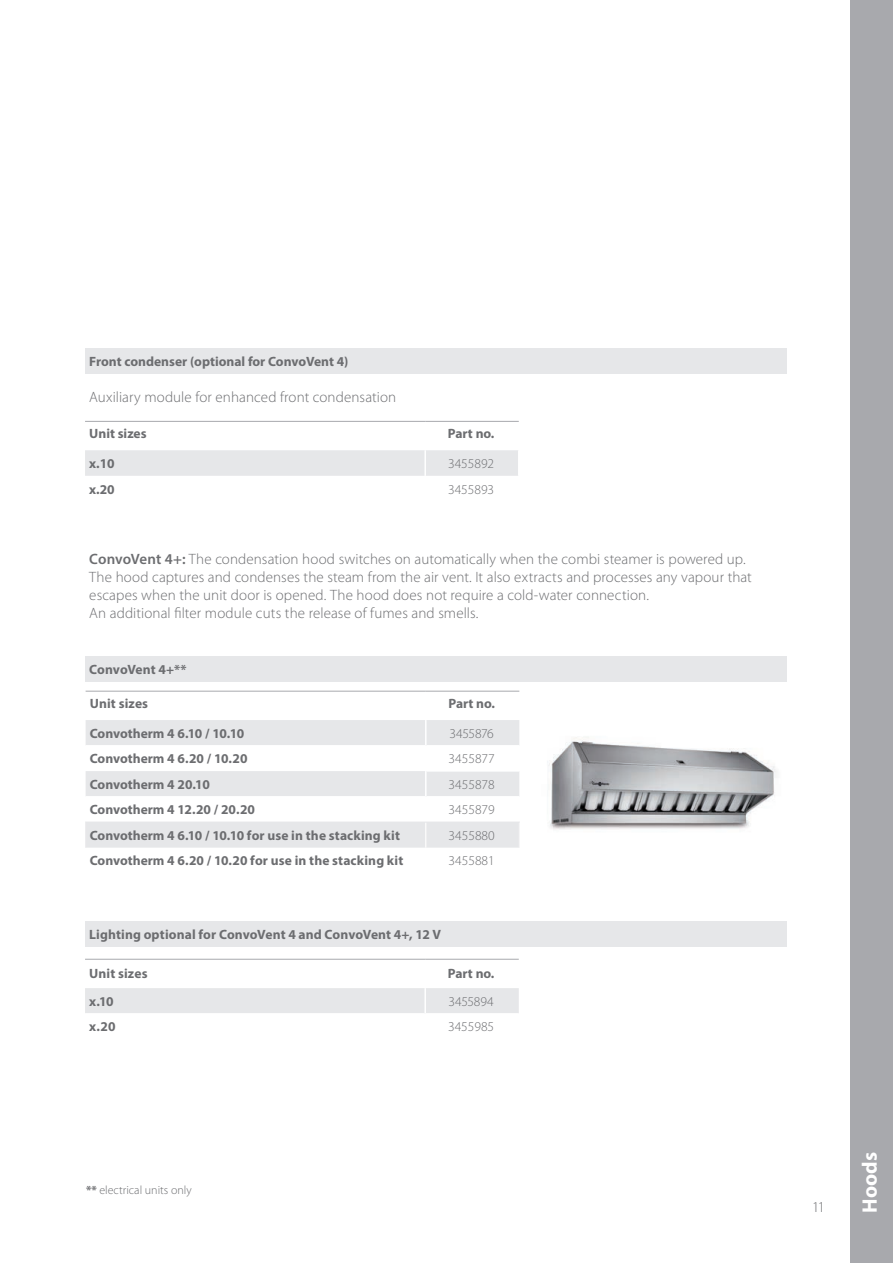
<style>
.page{position:relative;width:893px;height:1263px;background:#fff}
.page>*{position:absolute;margin:0;border:0;box-sizing:border-box;transform-origin:0 0}
.t1{font:700 21px "Myriad Pro";color:#fff}
.t2{font:300 15px/18px "Myriad Pro";letter-spacing:.005em;color:#6c6d70}
.t3{font:700 13.5px "Myriad Pro";color:#6c6d70}
.t4{font:300 13.5px "Myriad Pro";color:#6c6d70}
.t5{font:300 13.5px "Myriad Pro";letter-spacing:-.03em;color:#6c6d70}
.t6{font:300 12px "Myriad Pro";color:#6c6d70}
.s1{font-weight:600}
.s2{font-weight:700}
</style>
<div class="page">
<img style="left:547px;top:737px;width:230px;height:93px">
<div style="left:850px;top:0;width:43px;height:1263px;background:#a8a9ad"></div>
<div style="left:85px;top:656px;width:702px;height:25px;background:#e6e7e9"></div>
<div style="left:85px;top:921px;width:702px;height:25px;background:#e6e7e9"></div>
<svg style="left:86px;top:720px;width:433px;height:128px;fill:#e6e7e9"></svg>
<hr style="left:427px;top:771px;width:92px;height:1px;background:#fff">
<hr style="left:86px;top:796px;width:339px;height:1px;background:#fff">
<hr style="left:427px;top:796px;width:92px;height:1px;background:#fff">
<hr style="left:86px;top:745px;width:339px;height:1px;background:#fff">
<hr style="left:427px;top:745px;width:92px;height:1px;background:#fff">
<hr style="left:86px;top:691px;width:340px;height:1px;background:#a8a9ad">
<hr style="left:426px;top:691px;width:93px;height:1px;background:#a8a9ad">
<hr style="left:425px;top:720px;width:2px;height:25px;background:#fff">
<hr style="left:425px;top:745px;width:2px;height:26px;background:#fff">
<hr style="left:425px;top:771px;width:2px;height:26px;background:#fff">
<hr style="left:425px;top:797px;width:2px;height:24px;background:#fff">
<hr style="left:85px;top:821px;width:341px;height:2px;background:#e6e7e9">
<hr style="left:426px;top:821px;width:94px;height:2px;background:#e6e7e9">
<svg style="left:85px;top:823px;width:1px;height:25px"></svg>
<svg style="left:425px;top:823px;width:1px;height:25px"></svg>
<div style="left:85px;top:988px;width:434px;height:25px;background:#e6e7e9"></div>
<hr style="left:85px;top:959px;width:340px;height:1px;background:#a8a9ad">
<hr style="left:425px;top:959px;width:94px;height:1px;background:#a8a9ad">
<hr style="left:424px;top:988px;width:2px;height:26px;background:#fff">
<div style="left:85px;top:348px;width:702px;height:26px;background:#e6e7e9"></div>
<svg style="left:85px;top:421px;width:434px;height:55px"></svg>
<hr style="left:424px;top:450px;width:2px;height:26px;background:#fff">
<p class="t3" style="left:89px;top:352px;width:261px">Front condenser (optional for ConvoVent 4)</p>
<p class="t2" style="left:89px;top:387px;width:308px">Auxiliary module for enhanced front condensation</p>
<p class="t3" style="left:89px;top:424px;width:59px">Unit sizes</p>
<p class="t3" style="left:448px;top:424px;width:48px">Part no.</p>
<p class="t3" style="left:89px;top:455px;width:27px">x.10</p>
<p class="t4" style="left:448px;top:455px;width:48px">3455892</p>
<p class="t3" style="left:89px;top:480px;width:27px">x.20</p>
<p class="t4" style="left:448px;top:481px;width:48px">3455893</p>
<p class="t2" style="left:89px;top:549px;width:664px"><span class="s1">ConvoVent 4+:</span> The condensation hood switches on automatically when the combi steamer is powered up.<br>The hood captures and condenses the steam from the air vent. It also extracts and processes any vapour that escapes when the unit door is opened. The hood does not require a cold-water connection.<br>An additional filter module cuts the release of fumes and smells.</p>
<p class="t3" style="left:89px;top:660px;width:99px">ConvoVent 4+**</p>
<p class="t3" style="left:90px;top:694px;width:60px">Unit sizes</p>
<p class="t3" style="left:448px;top:694px;width:48px">Part no.</p>
<p class="t3" style="left:90px;top:724px;width:156px">Convotherm 4 6.10 / 10.10</p>
<p class="t5" style="left:449px;top:725px;width:46px">3455876</p>
<p class="t3" style="left:90px;top:750px;width:159px">Convotherm 4 6.20 / 10.20</p>
<p class="t4" style="left:449px;top:751px;width:48px">3455877</p>
<p class="t3" style="left:90px;top:775px;width:121px">Convotherm 4 20.10</p>
<p class="t4" style="left:449px;top:776px;width:48px">3455878</p>
<p class="t3" style="left:90px;top:801px;width:167px">Convotherm 4 12.20 / 20.20</p>
<p class="t4" style="left:449px;top:802px;width:48px">3455879</p>
<p class="t3" style="left:90px;top:827px;width:312px">Convotherm 4 6.10 / 10.10 for use in the stacking kit</p>
<p class="t4" style="left:449px;top:827px;width:48px">3455880</p>
<p class="t3" style="left:90px;top:852px;width:315px">Convotherm 4 6.20 / 10.20 for use in the stacking kit</p>
<p class="t4" style="left:449px;top:853px;width:48px">3455881</p>
<p class="t3" style="left:89px;top:925px;width:353px">Lighting optional for ConvoVent 4 and ConvoVent 4+, 12 V</p>
<p class="t3" style="left:89px;top:964px;width:60px">Unit sizes</p>
<p class="t3" style="left:448px;top:964px;width:48px">Part no.</p>
<p class="t3" style="left:89px;top:992px;width:26px">x.10</p>
<p class="t4" style="left:448px;top:993px;width:47px">3455894</p>
<p class="t3" style="left:89px;top:1018px;width:28px">x.20</p>
<p class="t4" style="left:448px;top:1019px;width:48px">3455985</p>
<p class="t6" style="left:86px;top:1182px;width:107px"><span class="s2">**</span> electrical units only</p>
<p class="t2" style="left:812px;top:1197px;width:14px">11</p>
<h1 class="t1" style="left:856px;top:1213px;width:62px;rotate:-90deg">Hoods</h1>
</div>
